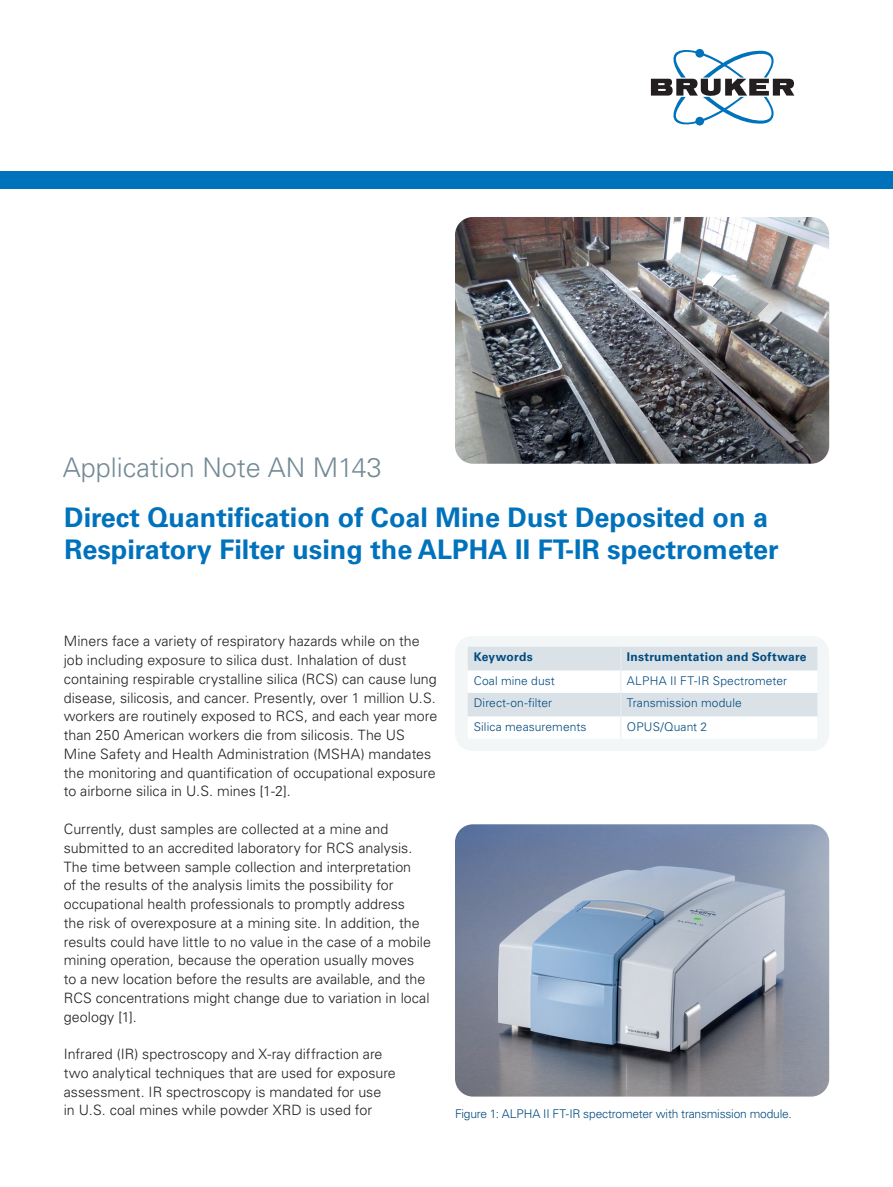
<style>
.page{position:relative;width:893px;height:1187px;background:#fff}
.page>*{position:absolute;margin:0;border:0;box-sizing:border-box;transform-origin:0 0}
.t1{font:700 27px/31.5px "Univers LT Std";color:#0072bc}
.t2{font:300 27px "Univers LT Std";color:#738a95}
.t3{font:300 14.25px/18.8px "Univers LT Std";color:#231f20}
.t4{font:300 12px "Univers LT Std";letter-spacing:.005em;color:#004a7f}
.t5{font:300 12px "Univers LT Std";letter-spacing:-.015em;color:#004a7f}
.t6{font:700 12px "Univers LT Std";letter-spacing:.02em;color:#004a7f}
</style>
<div class="page">
<div style="left:0;top:171px;width:893px;height:17px;background:#0072bc"></div>
<svg style="left:651px;top:49px;width:143px;height:76px"></svg>
<div style="left:455px;top:636px;width:374px;height:114px;background:#f3f6f7;border-radius:17px"></div>
<svg style="left:468px;top:647px;width:349px;height:91px"></svg>
<img style="left:455px;top:217px;width:374px;height:246px">
<img style="left:455px;top:824px;width:374px;height:272px">
<h1 class="t2" style="left:63px;top:451px;width:321px">Application Note AN M143</h1>
<h1 class="t1" style="left:64px;top:502px;width:716px">Direct Quantification of Coal Mine Dust Deposited on a<br>Respiratory Filter using the ALPHA II FT-IR spectrometer</h1>
<p class="t3" style="left:64px;top:632px;width:375px">Miners face a variety of respiratory hazards while on the job including exposure to silica dust. Inhalation of dust containing respirable crystalline silica (RCS) can cause lung disease, silicosis, and cancer. Presently, over 1 million U.S. workers are routinely exposed to RCS, and each year more than 250 American workers die from silicosis. The US Mine Safety and Health Administration (MSHA) mandates the monitoring and quantification of occupational exposure to airborne silica in U.S. mines [1-2].</p>
<p class="t3" style="left:64px;top:819px;width:369px">Currently, dust samples are collected at a mine and submitted to an accredited laboratory for RCS analysis.<br>The time between sample collection and interpretation<br>of the results of the analysis limits the possibility for occupational health professionals to promptly address<br>the risk of overexposure at a mining site. In addition, the results could have little to no value in the case of a mobile mining operation, because the operation usually moves<br>to a new location before the results are available, and the RCS concentrations might change due to variation in local geology [1].</p>
<p class="t3" style="left:64px;top:1044px;width:334px">Infrared (IR) spectroscopy and X-ray diffraction are two analytical techniques that are used for exposure assessment. IR spectroscopy is mandated for use in U.S. coal mines while powder XRD is used for</p>
<p class="t6" style="left:474px;top:650px;width:60px">Keywords</p>
<p class="t6" style="left:627px;top:650px;width:181px">Instrumentation and Software</p>
<p class="t4" style="left:474px;top:673px;width:83px">Coal mine dust</p>
<p class="t4" style="left:627px;top:673px;width:162px">ALPHA II FT-IR Spectrometer</p>
<p class="t4" style="left:474px;top:696px;width:80px">Direct-on-filter</p>
<p class="t4" style="left:627px;top:696px;width:116px">Transmission module</p>
<p class="t4" style="left:474px;top:719px;width:114px">Silica measurements</p>
<p class="t4" style="left:627px;top:719px;width:82px">OPUS/Quant 2</p>
<p class="t5" style="left:455px;top:1106px;width:338px">Figure 1: ALPHA II FT-IR spectrometer with transmission module.</p>
</div>
